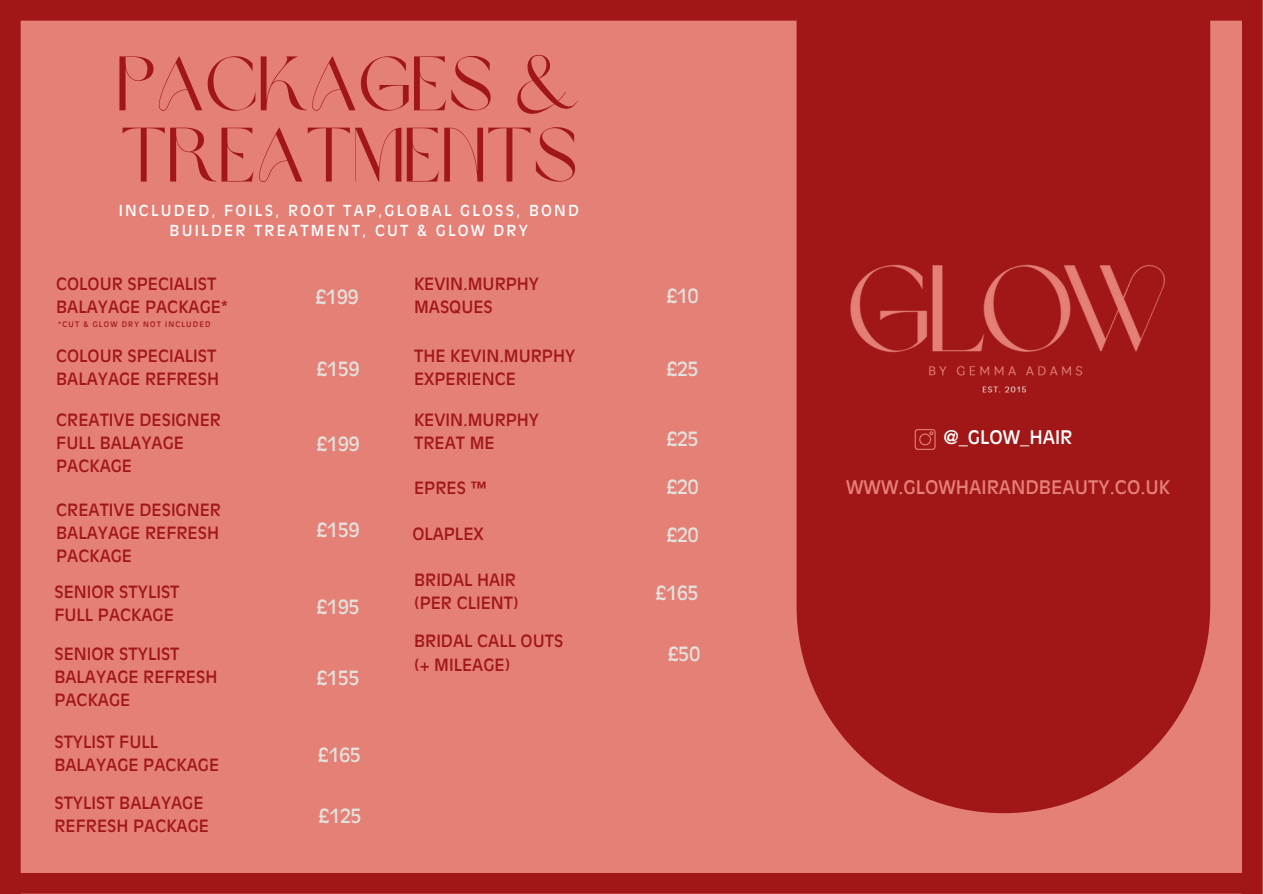
<style>
.page{position:relative;width:1263px;height:894px;background:#fff}
.page>*{position:absolute;margin:0;border:0;box-sizing:border-box;transform-origin:0 0}
.t1{font:76.2px/71.2px "Brown Sugar";color:#a11717}
.t2{font:19.35px "Antique Olive Pro";color:#e4e2dd}
.t3{font:18.45px "Antique Olive Pro";color:#e58077}
.t4{font:18.45px "Antique Olive Pro";color:#fff}
.t5{font:16.65px/23.1px "Antique Olive Pro";color:#a11717}
.t6{font:15px/20.2px "Antique Olive Pro";letter-spacing:.15em;color:#fff;text-align:center}
.t7{font:7.5px "Antique Olive Pro";letter-spacing:.15em;color:#a11717}
</style>
<div class="page">
<div style="left:0;top:0;width:1263px;height:893px;background:#e58077"></div>
<div style="left:5px;top:872px;width:1253px;height:20px;background:#a11717;border-radius:10px"></div>
<div style="left:0;top:0;width:21px;height:893px;background:#a11717"></div>
<div style="left:5px;top:0;width:1252px;height:20px;background:#a11717;border-radius:10px"></div>
<div style="left:1242px;top:0;width:20px;height:893px;background:#a11717"></div>
<div style="left:797px;top:20px;width:413px;height:793px;background:#a11717"></div>
<svg style="left:915px;top:429px;width:21px;height:21px"></svg>
<img style="left:838px;top:254px;width:330px;height:150px">
<h3 class="t1" style="left:117px;top:56px;width:466px">PACKAGES &amp;<br>TREATMENTS</h3>
<h2 class="t6" style="left:119px;top:201px;width:462px">INCLUDED, FOILS, ROOT TAP,GLOBAL GLOSS, BOND<br>BUILDER TREATMENT, CUT &amp; GLOW DRY</h2>
<h3 class="t5" style="left:56px;top:273px;width:174px">COLOUR SPECIALIST<br>BALAYAGE PACKAGE*</h3>
<h3 class="t7" style="left:58px;top:321px;width:154px">*CUT &amp; GLOW DRY NOT INCLUDED</h3>
<p class="t5" style="left:56px;top:345px;width:164px">COLOUR SPECIALIST<br>BALAYAGE REFRESH</p>
<p class="t5" style="left:56px;top:409px;width:166px">CREATIVE DESIGNER<br>FULL BALAYAGE<br>PACKAGE</p>
<p class="t5" style="left:56px;top:499px;width:166px;text-align:justify">CREATIVE DESIGNER BALAYAGE REFRESH PACKAGE</p>
<h1 class="t5" style="left:54px;top:582px;width:127px">SENIOR STYLIST<br>FULL PACKAGE</h1>
<h4 class="t5" style="left:54px;top:643px;width:164px">SENIOR STYLIST<br>BALAYAGE REFRESH<br>PACKAGE</h4>
<h3 class="t5" style="left:54px;top:731px;width:166px">STYLIST FULL<br>BALAYAGE PACKAGE</h3>
<h3 class="t5" style="left:54px;top:792px;width:156px">STYLIST BALAYAGE<br>REFRESH PACKAGE</h3>
<h2 class="t2" style="left:315px;top:289px;width:45px">£199</h2>
<h2 class="t2" style="left:317px;top:361px;width:45px">£159</h2>
<h2 class="t2" style="left:316px;top:435px;width:45px">£199</h2>
<p class="t2" style="left:316px;top:521px;width:45px">£159</p>
<h3 class="t2" style="left:317px;top:599px;width:45px">£195</h3>
<h3 class="t2" style="left:317px;top:669px;width:45px">£155</h3>
<h2 class="t2" style="left:318px;top:746px;width:45px">£165</h2>
<h2 class="t2" style="left:319px;top:808px;width:45px">£125</h2>
<h3 class="t5" style="left:414px;top:273px;width:127px">KEVIN.MURPHY<br>MASQUES</h3>
<h2 class="t2" style="left:666px;top:288px;width:34px">£10</h2>
<h2 class="t5" style="left:414px;top:345px;width:163px">THE KEVIN.MURPHY<br>EXPERIENCE</h2>
<h2 class="t5" style="left:414px;top:409px;width:127px">KEVIN.MURPHY<br>TREAT ME</h2>
<h2 class="t5" style="left:414px;top:477px;width:75px">EPRES ™</h2>
<h3 class="t5" style="left:412px;top:523px;width:73px">OLAPLEX</h3>
<h3 class="t5" style="left:414px;top:569px;width:106px">BRIDAL HAIR (PER CLIENT)</h3>
<h2 class="t5" style="left:414px;top:631px;width:151px">BRIDAL CALL OUTS (+ MILEAGE)</h2>
<h2 class="t2" style="left:666px;top:361px;width:34px">£25</h2>
<h3 class="t2" style="left:666px;top:430px;width:34px">£25</h3>
<h3 class="t2" style="left:666px;top:479px;width:34px">£20</h3>
<h2 class="t2" style="left:666px;top:526px;width:34px">£20</h2>
<h3 class="t2" style="left:656px;top:585px;width:45px">£165</h3>
<h2 class="t2" style="left:668px;top:645px;width:34px">£50</h2>
<p class="t4" style="left:944px;top:429px;width:130px">@_GLOW_HAIR</p>
<p class="t3" style="left:846px;top:479px;width:325px">WWW.GLOWHAIRANDBEAUTY.CO.UK</p>
</div>
